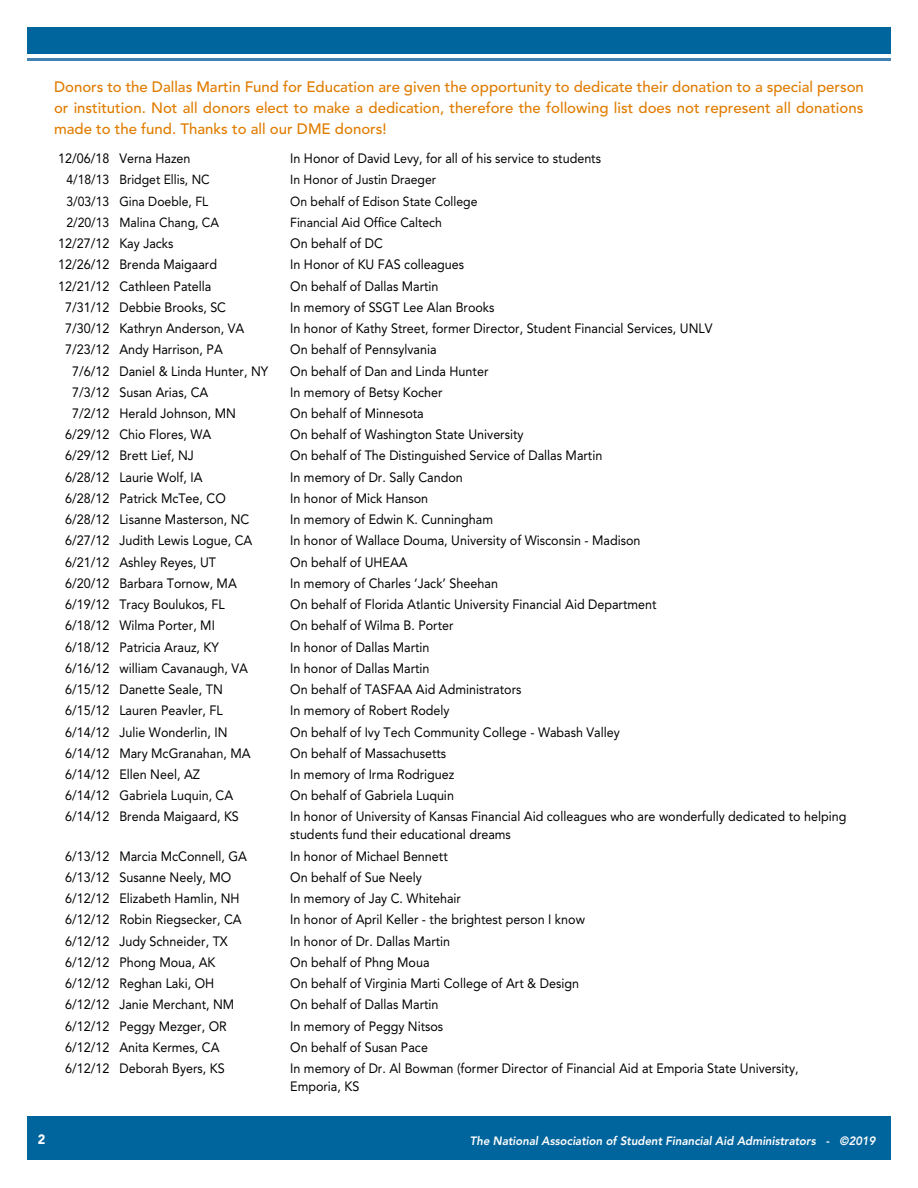
<style>
.page{position:relative;width:918px;height:1188px;background:#fff}
.page>*{position:absolute;margin:0;border:0;box-sizing:border-box;transform-origin:0 0}
.t1{font:500 15px/21px "Avenir LT Std";color:#e07c00;text-align:justify}
.t2{font:13.5px/18px "Avenir LT Std";color:#000;scale:.93 1}
.t3{font:900 13.5px "Avenir LT Std";color:#fff;scale:.95 1}
.t4{font:13.2px "Avenir LT Std";color:#000;scale:.93 1}
.t5{font:italic 800 12px "Avenir LT Std";color:#fff;scale:.95 1}
</style>
<div class="page">
<div style="left:27px;top:27px;width:864px;height:27px;background:#00649d"></div>
<hr style="left:27px;top:58px;width:864px;height:3px;background:#4383b3">
<div style="left:27px;top:1117px;width:864px;height:43px;background:#00649d"></div>
<p class="t1" style="left:54px;top:77px;width:812px">Donors to the Dallas Martin Fund for Education are given the opportunity to dedicate their donation to a special person or institution. Not all donors elect to make a dedication, therefore the following list does not represent all donations made to the fund. Thanks to all our DME donors!</p>
<p class="t2" style="left:58px;top:150px;width:144px">12/06/18 Verna Hazen</p>
<p class="t2" style="left:290px;top:150px;width:336px">In Honor of David Levy, for all of his service to students</p>
<p class="t4" style="left:66px;top:172px;width:156px">4/18/13 Bridget Ellis, NC</p>
<p class="t4" style="left:290px;top:172px;width:158px">In Honor of Justin Draeger</p>
<p class="t4" style="left:66px;top:193px;width:154px">3/03/13 Gina Doeble, FL</p>
<p class="t4" style="left:290px;top:193px;width:203px">On behalf of Edison State College</p>
<p class="t4" style="left:66px;top:215px;width:166px">2/20/13 Malina Chang, CA</p>
<p class="t4" style="left:290px;top:215px;width:165px">Financial Aid Office Caltech</p>
<p class="t2" style="left:58px;top:235px;width:126px">12/27/12 Kay Jacks</p>
<p class="t2" style="left:290px;top:235px;width:101px">On behalf of DC</p>
<p class="t2" style="left:58px;top:256px;width:172px">12/26/12 Brenda Maigaard</p>
<p class="t2" style="left:290px;top:256px;width:189px">In Honor of KU FAS colleagues</p>
<p class="t2" style="left:58px;top:277px;width:166px">12/21/12 Cathleen Patella</p>
<p class="t2" style="left:290px;top:277px;width:161px">On behalf of Dallas Martin</p>
<p class="t2" style="left:65px;top:298px;width:175px">7/31/12 Debbie Brooks, SC</p>
<p class="t2" style="left:290px;top:298px;width:221px">In memory of SSGT Lee Alan Brooks</p>
<p class="t2" style="left:65px;top:319px;width:194px">7/30/12 Kathryn Anderson, VA</p>
<p class="t2" style="left:290px;top:319px;width:456px">In honor of Kathy Street, former Director, Student Financial Services, UNLV</p>
<p class="t2" style="left:65px;top:341px;width:171px">7/23/12 Andy Harrison, PA</p>
<p class="t2" style="left:290px;top:341px;width:159px">On behalf of Pennsylvania</p>
<p class="t2" style="left:72px;top:362px;width:212px">7/6/12 Daniel &amp; Linda Hunter, NY</p>
<p class="t2" style="left:290px;top:362px;width:215px">On behalf of Dan and Linda Hunter</p>
<p class="t2" style="left:72px;top:383px;width:148px">7/3/12 Susan Arias, CA</p>
<p class="t2" style="left:290px;top:383px;width:165px">In memory of Betsy Kocher</p>
<p class="t2" style="left:72px;top:404px;width:178px">7/2/12 Herald Johnson, MN</p>
<p class="t2" style="left:290px;top:404px;width:145px">On behalf of Minnesota</p>
<p class="t2" style="left:65px;top:426px;width:159px">6/29/12 Chio Flores, WA</p>
<p class="t2" style="left:290px;top:426px;width:252px">On behalf of Washington State University</p>
<p class="t2" style="left:65px;top:447px;width:140px">6/29/12 Brett Lief, NJ</p>
<p class="t2" style="left:290px;top:447px;width:337px">On behalf of The Distinguished Service of Dallas Martin</p>
<p class="t2" style="left:65px;top:468px;width:149px">6/28/12 Laurie Wolf, IA</p>
<p class="t2" style="left:290px;top:468px;width:187px">In memory of Dr. Sally Candon</p>
<p class="t2" style="left:65px;top:489px;width:174px">6/28/12 Patrick McTee, CO</p>
<p class="t2" style="left:290px;top:489px;width:150px">In honor of Mick Hanson</p>
<p class="t2" style="left:65px;top:511px;width:200px">6/28/12 Lisanne Masterson, NC</p>
<p class="t2" style="left:290px;top:511px;width:220px">In memory of Edwin K. Cunningham</p>
<p class="t2" style="left:65px;top:532px;width:203px">6/27/12 Judith Lewis Logue, CA</p>
<p class="t2" style="left:290px;top:532px;width:378px">In honor of Wallace Douma, University of Wisconsin - Madison</p>
<p class="t2" style="left:65px;top:553px;width:164px">6/21/12 Ashley Reyes, UT</p>
<p class="t2" style="left:290px;top:553px;width:128px">On behalf of UHEAA</p>
<p class="t2" style="left:65px;top:574px;width:186px">6/20/12 Barbara Tornow, MA</p>
<p class="t2" style="left:290px;top:574px;width:225px">In memory of Charles ‘Jack’ Sheehan</p>
<p class="t2" style="left:65px;top:596px;width:173px">6/19/12 Tracy Boulukos, FL</p>
<p class="t2" style="left:290px;top:596px;width:395px">On behalf of Florida Atlantic University Financial Aid Department</p>
<p class="t2" style="left:65px;top:617px;width:163px">6/18/12 Wilma Porter, MI</p>
<p class="t2" style="left:290px;top:617px;width:177px">On behalf of Wilma B. Porter</p>
<p class="t2" style="left:65px;top:638px;width:167px">6/18/12 Patricia Arauz, KY</p>
<p class="t2" style="left:290px;top:638px;width:151px">In honor of Dallas Martin</p>
<p class="t2" style="left:65px;top:659px;width:198px">6/16/12 william Cavanaugh, VA</p>
<p class="t2" style="left:290px;top:659px;width:151px">In honor of Dallas Martin</p>
<p class="t2" style="left:65px;top:680px;width:171px">6/15/12 Danette Seale, TN</p>
<p class="t2" style="left:290px;top:680px;width:250px">On behalf of TASFAA Aid Administrators</p>
<p class="t2" style="left:65px;top:702px;width:171px">6/15/12 Lauren Peavler, FL</p>
<p class="t2" style="left:290px;top:702px;width:173px">In memory of Robert Rodely</p>
<p class="t2" style="left:65px;top:723px;width:176px">6/14/12 Julie Wonderlin, IN</p>
<p class="t2" style="left:290px;top:723px;width:356px">On behalf of Ivy Tech Community College - Wabash Valley</p>
<p class="t2" style="left:65px;top:744px;width:201px">6/14/12 Mary McGranahan, MA</p>
<p class="t2" style="left:290px;top:744px;width:169px">On behalf of Massachusetts</p>
<p class="t2" style="left:65px;top:765px;width:147px">6/14/12 Ellen Neel, AZ</p>
<p class="t2" style="left:290px;top:765px;width:178px">In memory of Irma Rodriguez</p>
<p class="t2" style="left:65px;top:787px;width:182px">6/14/12 Gabriela Luquin, CA</p>
<p class="t2" style="left:290px;top:787px;width:178px">On behalf of Gabriela Luquin</p>
<p class="t2" style="left:65px;top:808px;width:188px">6/14/12 Brenda Maigaard, KS</p>
<p class="t2" style="left:290px;top:808px;width:600px">In honor of University of Kansas Financial Aid colleagues who are wonderfully dedicated to helping students fund their educational dreams</p>
<p class="t2" style="left:65px;top:847px;width:197px">6/13/12 Marcia McConnell, GA</p>
<p class="t2" style="left:290px;top:847px;width:171px">In honor of Michael Bennett</p>
<p class="t2" style="left:65px;top:868px;width:180px">6/13/12 Susanne Neely, MO</p>
<p class="t2" style="left:290px;top:868px;width:143px">On behalf of Sue Neely</p>
<p class="t2" style="left:65px;top:890px;width:189px">6/12/12 Elizabeth Hamlin, NH</p>
<p class="t2" style="left:290px;top:890px;width:185px">In memory of Jay C. Whitehair</p>
<p class="t2" style="left:65px;top:911px;width:191px">6/12/12 Robin Riegsecker, CA</p>
<p class="t2" style="left:290px;top:911px;width:318px">In honor of April Keller - the brightest person I know</p>
<p class="t2" style="left:65px;top:932px;width:176px">6/12/12 Judy Schneider, TX</p>
<p class="t2" style="left:290px;top:932px;width:174px">In honor of Dr. Dallas Martin</p>
<p class="t2" style="left:65px;top:953px;width:163px">6/12/12 Phong Moua, AK</p>
<p class="t2" style="left:290px;top:953px;width:151px">On behalf of Phng Moua</p>
<p class="t2" style="left:65px;top:975px;width:162px">6/12/12 Reghan Laki, OH</p>
<p class="t2" style="left:290px;top:975px;width:312px">On behalf of Virginia Marti College of Art &amp; Design</p>
<p class="t2" style="left:65px;top:996px;width:183px">6/12/12 Janie Merchant, NM</p>
<p class="t2" style="left:290px;top:996px;width:161px">On behalf of Dallas Martin</p>
<p class="t2" style="left:65px;top:1017px;width:175px">6/12/12 Peggy Mezger, OR</p>
<p class="t2" style="left:290px;top:1017px;width:166px">In memory of Peggy Nitsos</p>
<p class="t2" style="left:65px;top:1038px;width:168px">6/12/12 Anita Kermes, CA</p>
<p class="t2" style="left:290px;top:1038px;width:150px">On behalf of Susan Pace</p>
<p class="t2" style="left:65px;top:1059px;width:173px">6/12/12 Deborah Byers, KS</p>
<p class="t2" style="left:290px;top:1059px;width:548px">In memory of Dr. Al Bowman (former Director of Financial Aid at Emporia State University,<br>Emporia, KS</p>
<p class="t3" style="left:38px;top:1131px;width:9px">2</p>
<p class="t5" style="left:470px;top:1133px;width:429px">The National Association of Student Financial Aid Administrators - ©2019</p>
</div>
